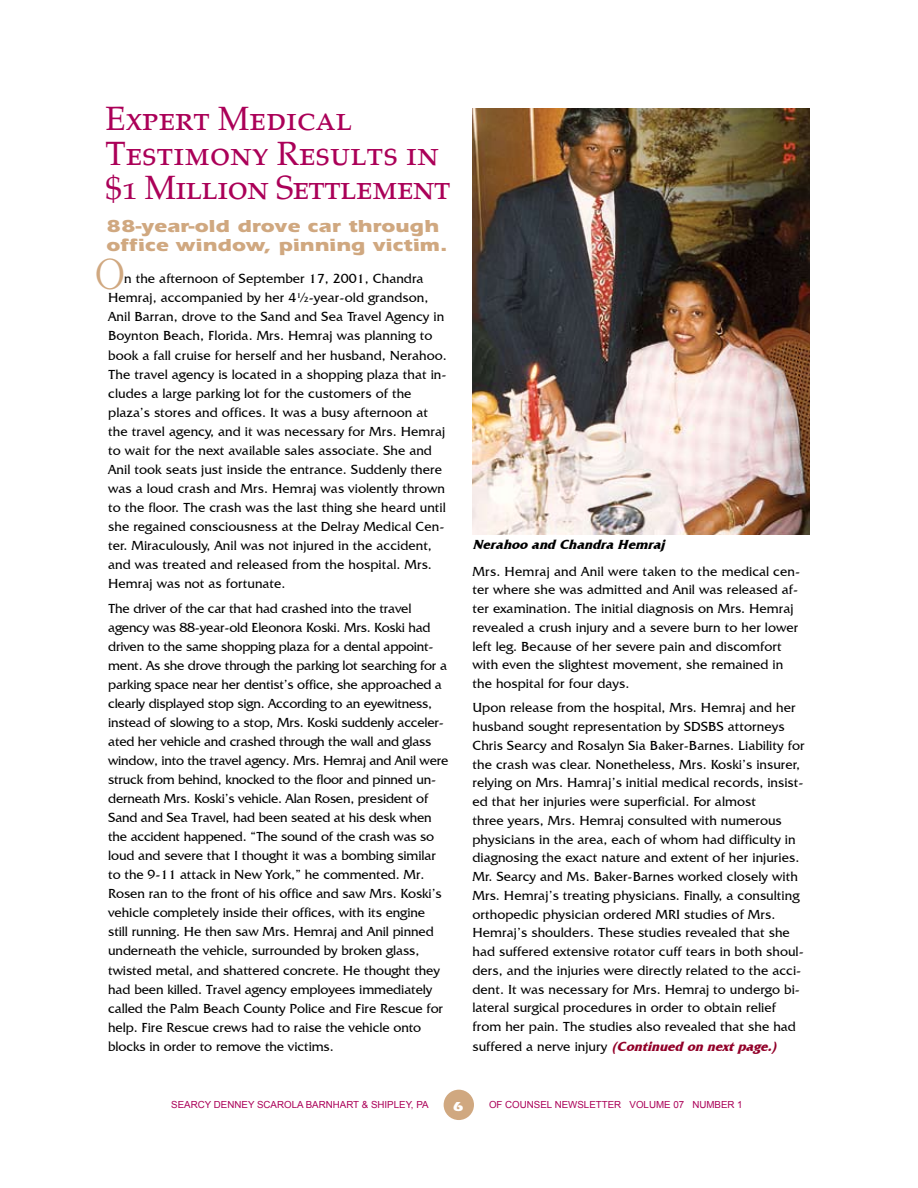
<style>
.page{position:relative;width:918px;height:1188px;background:#fff}
.page>*{position:absolute;margin:0;border:0;box-sizing:border-box;transform-origin:0 0}
.t1{font:300 48px "Garamond";color:#d0a880;scale:.8 1}
.t2{font:33px/34.5px "Criteria Old Style S Si Small Caps";color:#ab0058}
.t3{font:700 18px/19.5px "Itc Eras";color:#d0a880;scale:1.2 1}
.t4{font:13.5px/18.8px "Friz Quadrata IT Cby BT";color:#000}
.t5{font:13.5px/19px "Friz Quadrata IT Cby BT";letter-spacing:-.02em;color:#000}
.t6{font:italic 700 13.5px "Friz Quadrata IT Cby BT";color:#000}
.t7{font:700 13.5px "Itc Eras";color:#fff;scale:1.2 1}
.t8{font:9.75px "Arial";color:#ab0058}
.s1{font-weight:700;font-style:italic;color:#920029}
</style>
<div class="page">
<div style="left:444px;top:1090px;width:30px;height:30px;background:#d0a880;border-radius:50%"></div>
<img style="left:472px;top:108px;width:338px;height:426px">
<h2 class="t2" style="left:106px;top:102px;width:347px">Expert Medical<br>Testimony Results in $1 Million Settlement</h2>
<h3 class="t3" style="left:106px;top:216px;width:287px">88-year-old drove car through office window, pinning victim.</h3>
<p class="t4" style="left:108px;top:269px;width:340px;text-indent:16px">n the afternoon of September 17, 2001, Chandra Hemraj, accompanied by her 4½-year-old grandson, Anil Barran, drove to the Sand and Sea Travel Agency in Boynton Beach, Florida. Mrs. Hemraj was planning to book a fall cruise for herself and her husband, Nerahoo.<br>The travel agency is located in a shopping plaza that in&shy;cludes a large parking lot for the customers of the plaza’s stores and offices. It was a busy afternoon at the travel agency, and it was necessary for Mrs. Hemraj to wait for the next available sales associate. She and Anil took seats just inside the entrance. Suddenly there was a loud crash and Mrs. Hemraj was violently thrown to the floor. The crash was the last thing she heard until she regained consciousness at the Delray Medical Cen&shy;ter. Miraculously, Anil was not injured in the accident, and was treated and released from the hospital. Mrs.<br>Hemraj was not as fortunate.</p>
<p class="t5" style="left:108px;top:598px;width:342px">The driver of the car that had crashed into the travel agency was 88-year-old Eleonora Koski. Mrs. Koski had driven to the same shopping plaza for a dental appoint&shy;ment. As she drove through the parking lot searching for a parking space near her dentist’s office, she approached a clearly displayed stop sign. According to an eyewitness, instead of slowing to a stop, Mrs. Koski suddenly acceler&shy;ated her vehicle and crashed through the wall and glass window, into the travel agency. Mrs. Hemraj and Anil were struck from behind, knocked to the floor and pinned un&shy;derneath Mrs. Koski’s vehicle. Alan Rosen, president of Sand and Sea Travel, had been seated at his desk when the accident happened. “The sound of the crash was so loud and severe that I thought it was a bombing similar to the 9-11 attack in New York,” he commented. Mr.<br>Rosen ran to the front of his office and saw Mrs. Koski’s vehicle completely inside their offices, with its engine<br>still running. He then saw Mrs. Hemraj and Anil pinned underneath the vehicle, surrounded by broken glass, twisted metal, and shattered concrete. He thought they had been killed. Travel agency employees immediately called the Palm Beach County Police and Fire Rescue for help. Fire Rescue crews had to raise the vehicle onto blocks in order to remove the victims.</p>
<h1 class="t1" style="left:95px;top:248px;width:39px">O</h1>
<p class="t6" style="left:472px;top:536px;width:194px">Nerahoo and ChandraHemraj</p>
<p class="t4" style="left:472px;top:561px;width:329px">Mrs. Hemraj and Anil were taken to the medical cen&shy;ter where she was admitted and Anil was released af&shy;ter examination. The initial diagnosis on Mrs. Hemraj revealed a crush injury and a severe burn to her lower left leg. Because of her severe pain and discomfort with even the slightest movement, she remained in the hospital for four days.</p>
<p class="t4" style="left:472px;top:698px;width:334px">Upon release from the hospital, Mrs. Hemraj and her husband sought representation by SDSBS attorneys Chris Searcy and Rosalyn Sia Baker-Barnes. Liability for the crash was clear. Nonetheless, Mrs. Koski’s insurer, relying on Mrs. Hamraj’s initial medical records, insist&shy;ed that her injuries were superficial. For almost<br>three years, Mrs. Hemraj consulted with numerous physicians in the area, each of whom had difficulty in diagnosing the exact nature and extent of her injuries.<br>Mr. Searcy and Ms. Baker-Barnes worked closely with Mrs. Hemraj’s treating physicians. Finally, a consulting orthopedic physician ordered MRI studies of Mrs.<br>Hemraj’s shoulders. These studies revealed that she had suffered extensive rotator cuff tears in both shoul&shy;ders, and the injuries were directly related to the acci&shy;dent. It was necessary for Mrs. Hemraj to undergo bi&shy;lateral surgical procedures in order to obtain relief from her pain. The studies also revealed that she had s u ffe r e d a n e rv e i n j u ry <span class="s1">(Continued onnextpage.)</span></p>
<p class="t8" style="left:171px;top:1098px;width:259px">SEARCY DENNEY SCAROLA BARNHART &amp; SHIPLEY, PA</p>
<p class="t7" style="left:453px;top:1098px;width:12px">6</p>
<p class="t8" style="left:489px;top:1098px;width:255px">OF COUNSEL NEWSLETTER VOLUME 07 NUMBER 1</p>
</div>
